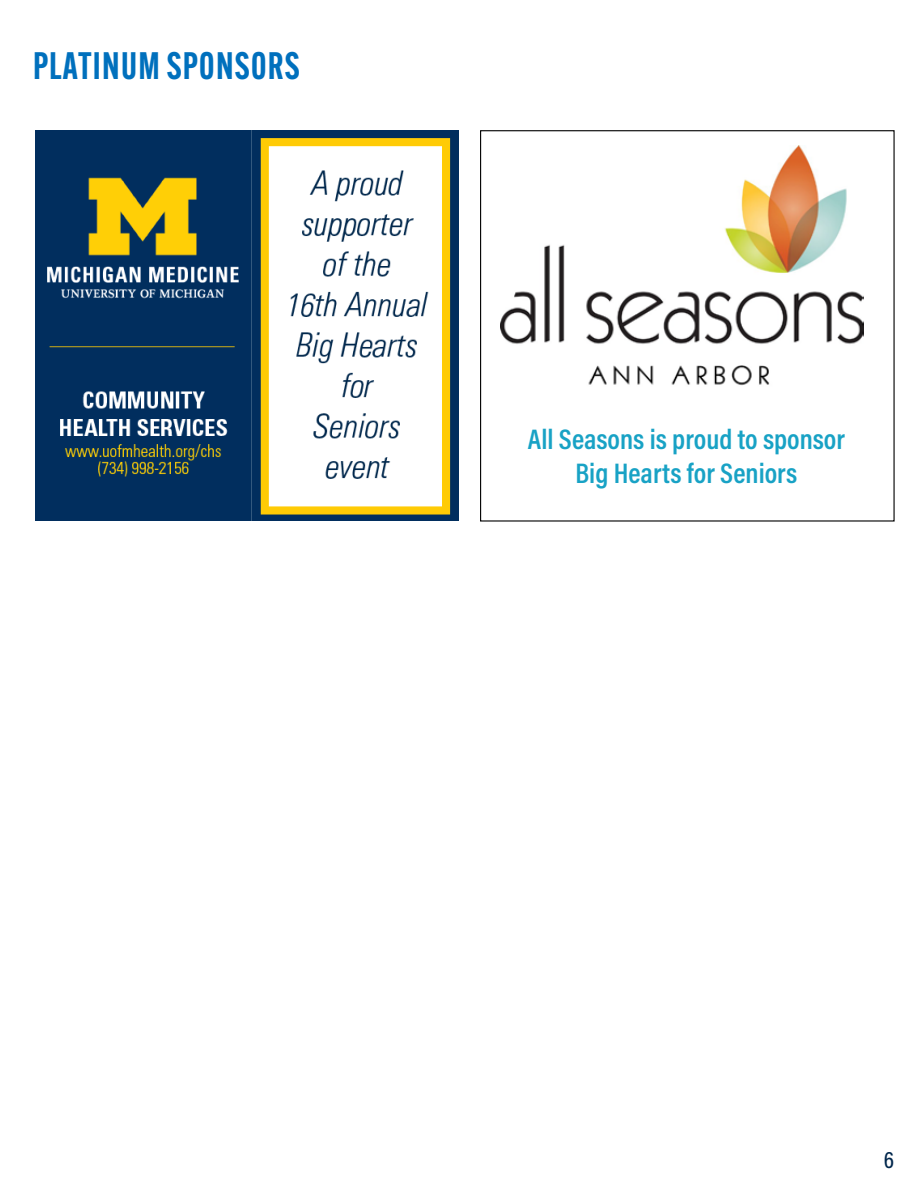
<style>
.page{position:relative;width:918px;height:1188px;background:#fff}
.page>*{position:absolute;margin:0;border:0;box-sizing:border-box;transform-origin:0 0}
.t1{font:600 37.5px "Alternate Gothic Cond ATF";letter-spacing:.03em;color:#0070bd}
.t2{font:600 28.5px/34.2px "Acumin Pro Cond";color:#18a2c5;text-align:center}
.t3{font:500 24px "Acumin Pro Cond";color:#00274c}
</style>
<div class="page">
<img style="left:36px;top:131px;width:423px;height:390px">
<img style="left:501px;top:146px;width:363px;height:240px">
<h1 class="t1" style="left:33px;top:42px;width:268px">PLATINUM SPONSORS</h1>
<p class="t2" style="left:528px;top:421px;width:319px">All Seasons is proud to sponsor<br>Big Hearts for Seniors</p>
<p class="t3" style="left:884px;top:1144px;width:12px">6</p>
</div>
